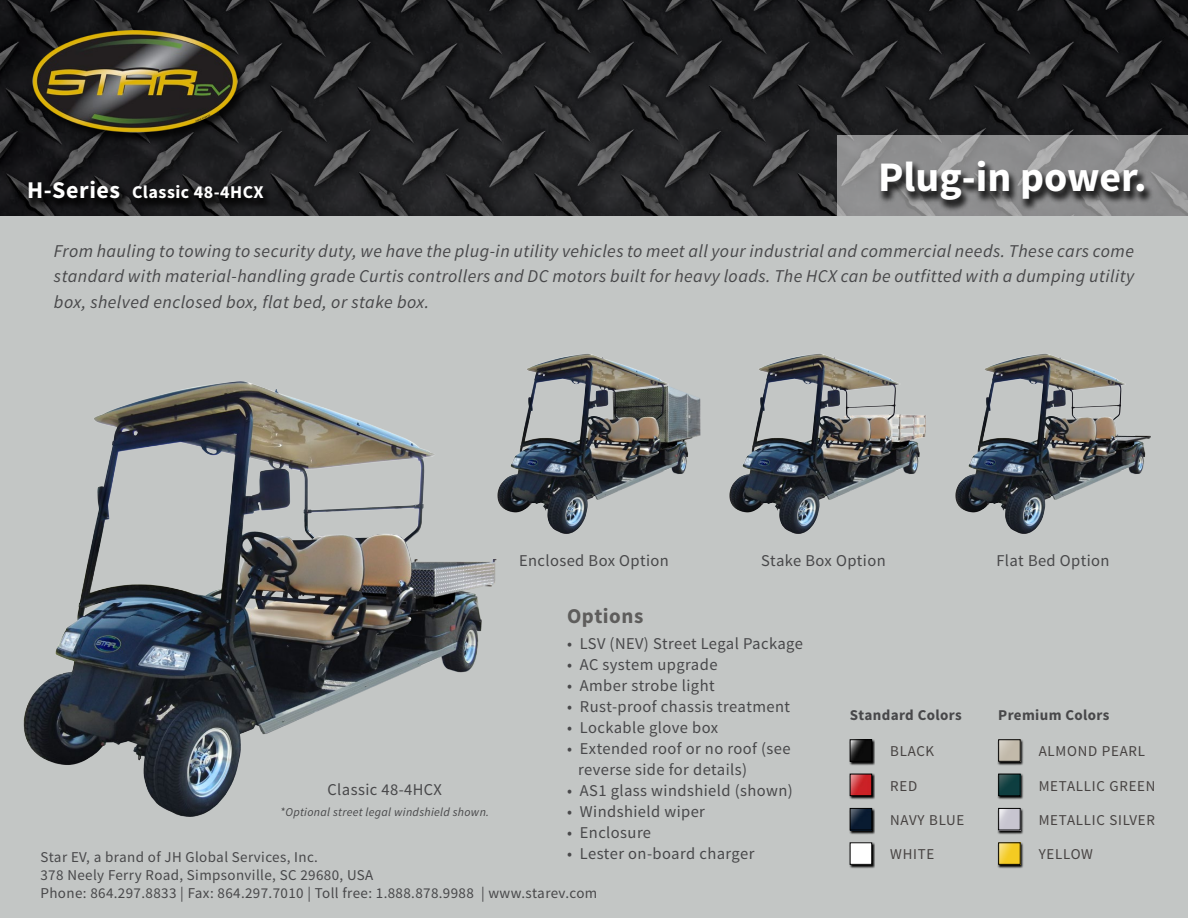
<style>
.page{position:relative;width:1188px;height:918px;background:#fff}
.page>*{position:absolute;margin:0;border:0;box-sizing:border-box;transform-origin:0 0}
.t1{font:700 42px "Source Sans Pro";color:#fff}
.t2{font:700 24px "Source Sans Pro";letter-spacing:.025em;color:#fff}
.t3{font:700 21px "Source Sans Pro";letter-spacing:.025em;color:#5e5d5c}
.t4{font:italic 18px/25.5px "Source Sans Pro";letter-spacing:.025em;color:#48484a;text-align:justify}
.t5{font:700 18px "Source Sans Pro";letter-spacing:.025em;color:#fff}
.t6{font:16.5px/21px "Source Sans Pro";letter-spacing:.025em;color:#48484a}
.t7{font:15px/18px "Source Sans Pro";letter-spacing:.025em;color:#48484a}
.t8{font:15px "Source Sans Pro";letter-spacing:.05em;color:#474342}
.t9{font:700 15px "Source Sans Pro";letter-spacing:.025em;color:#48484a}
.t10{font:italic 12px "Source Sans Pro";letter-spacing:.025em;color:#48484a}
</style>
<div class="page">
<div style="left:0;top:216px;width:1188px;height:702px;background:#c3c6c5"></div>
<svg style="left:0;top:0;width:1188px;height:216px;background:#222224"></svg>
<div style="left:30px;top:29px;width:218px;height:116px;background:#000;opacity:.75"></div>
<img style="left:33px;top:30px;width:204px;height:103px">
<svg style="left:837px;top:135px;width:351px;height:81px;background:#909091"></svg>
<div style="left:878px;top:160px;width:277px;height:53px;background:#000;opacity:.75"></div>
<div style="left:25px;top:180px;width:249px;height:31px;background:#000;opacity:.75"></div>
<img style="left:23px;top:381px;width:474px;height:436px">
<img style="left:488px;top:354px;width:213px;height:186px">
<img style="left:729px;top:354px;width:197px;height:180px">
<img style="left:955px;top:354px;width:196px;height:180px">
<svg style="left:849px;top:739px;width:26px;height:27px"></svg>
<img style="left:852px;top:741px;width:18px;height:19px">
<div style="left:850px;top:739px;width:22px;height:23px;border:1px solid #000"></div>
<svg style="left:997px;top:739px;width:27px;height:27px"></svg>
<img style="left:1000px;top:741px;width:19px;height:19px">
<div style="left:998px;top:739px;width:23px;height:23px;border:1px solid #000"></div>
<svg style="left:849px;top:774px;width:26px;height:26px"></svg>
<img style="left:852px;top:776px;width:18px;height:18px">
<div style="left:850px;top:774px;width:22px;height:22px;border:1px solid #000"></div>
<svg style="left:997px;top:774px;width:27px;height:26px"></svg>
<div style="left:998px;top:774px;width:23px;height:22px;border:1px solid #000"></div>
<svg style="left:999px;top:774px;width:21px;height:21px"></svg>
<svg style="left:849px;top:808px;width:26px;height:26px"></svg>
<div style="left:850px;top:808px;width:22px;height:22px;border:1px solid #000"></div>
<svg style="left:850px;top:809px;width:21px;height:21px"></svg>
<svg style="left:997px;top:808px;width:27px;height:26px"></svg>
<img style="left:1000px;top:810px;width:19px;height:18px">
<div style="left:998px;top:808px;width:23px;height:22px;border:1px solid #000"></div>
<svg style="left:849px;top:842px;width:26px;height:27px"></svg>
<img style="left:852px;top:844px;width:18px;height:19px">
<div style="left:850px;top:842px;width:22px;height:23px;border:1px solid #000"></div>
<svg style="left:997px;top:842px;width:27px;height:27px"></svg>
<img style="left:1000px;top:844px;width:19px;height:19px">
<div style="left:998px;top:842px;width:23px;height:23px;border:1px solid #000"></div>
<h2 class="t2" style="left:27px;top:175px;width:95px">H-Series</h2>
<p class="t5" style="left:132px;top:180px;width:133px">Classic 48-4HCX</p>
<h1 class="t1" style="left:878px;top:150px;width:270px">Plug-in power.</h1>
<p class="t4" style="left:54px;top:238px;width:1082px">From hauling to towing to security duty, we have the plug-in utility vehicles to meet all your industrial and commercial needs. These cars come standard with material-handling grade Curtis controllers and DC motors built for heavy loads. The HCX can be outfitted with a dumping utility box, shelved enclosed box, flat bed, or stake box.</p>
<p class="t6" style="left:519px;top:550px;width:151px">Enclosed Box Option</p>
<p class="t6" style="left:761px;top:550px;width:126px">Stake Box Option</p>
<p class="t6" style="left:996px;top:550px;width:115px">Flat Bed Option</p>
<p class="t3" style="left:567px;top:603px;width:78px">Options</p>
<p class="t6" style="left:567px;top:633px;width:237px">• LSV (NEV) Street Legal Package</p>
<p class="t6" style="left:567px;top:654px;width:152px">• AC system upgrade</p>
<p class="t6" style="left:567px;top:675px;width:149px">• Amber strobe light</p>
<p class="t6" style="left:567px;top:696px;width:225px">• Rust-proof chassis treatment</p>
<p class="t6" style="left:567px;top:717px;width:153px">• Lockable glove box</p>
<p class="t6" style="left:578px;top:738px;width:214px;text-indent:-11px">• Extended roof or no roof (see reverse side for details)</p>
<p class="t6" style="left:567px;top:780px;width:227px">• AS1 glass windshield (shown)</p>
<p class="t6" style="left:567px;top:801px;width:140px">• Windshield wiper</p>
<p class="t6" style="left:567px;top:822px;width:86px">• Enclosure</p>
<p class="t6" style="left:567px;top:843px;width:189px">• Lester on-board charger</p>
<p class="t6" style="left:327px;top:780px;width:116px">Classic 48-4HCX</p>
<p class="t10" style="left:280px;top:805px;width:210px">*Optional street legal windshield shown.</p>
<p class="t7" style="left:40px;top:848px;width:558px">Star EV, a brand of JH Global Services, Inc.<br>378 Neely Ferry Road, Simpsonville, SC 29680, USA<br>Phone: 864.297.8833 | Fax: 864.297.7010 | Toll free: 1.888.878.9988 | www.starev.com</p>
<p class="t9" style="left:850px;top:705px;width:113px">Standard Colors</p>
<p class="t9" style="left:998px;top:705px;width:113px">Premium Colors</p>
<p class="t8" style="left:890px;top:742px;width:46px">BLACK</p>
<p class="t8" style="left:1039px;top:742px;width:108px">ALMOND PEARL</p>
<p class="t8" style="left:890px;top:776px;width:29px">RED</p>
<p class="t8" style="left:1039px;top:776px;width:118px">METALLIC GREEN</p>
<p class="t8" style="left:890px;top:811px;width:76px">NAVY BLUE</p>
<p class="t8" style="left:1039px;top:811px;width:118px">METALLIC SILVER</p>
<p class="t8" style="left:890px;top:845px;width:46px">WHITE</p>
<p class="t8" style="left:1039px;top:845px;width:56px">YELLOW</p>
</div>
